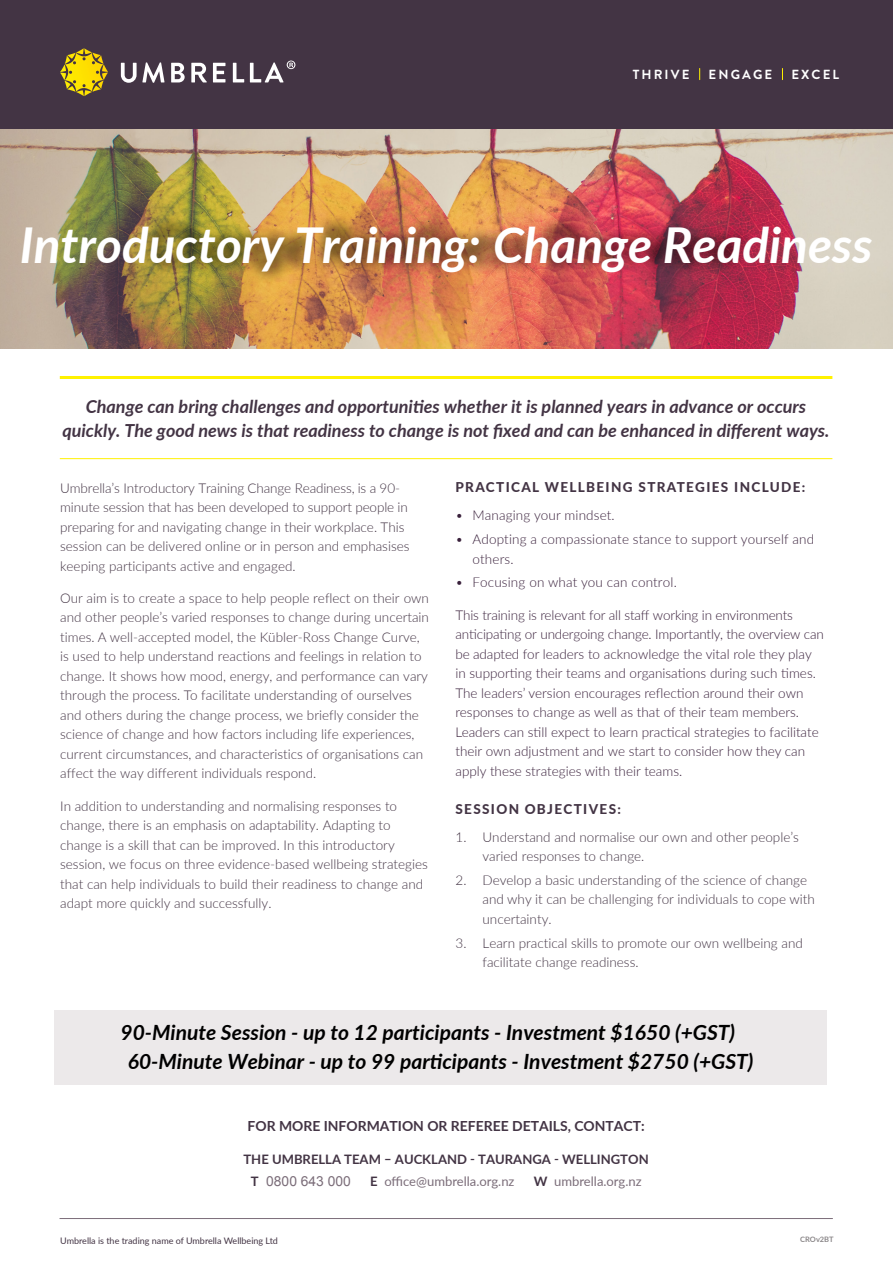
<style>
.page{position:relative;width:893px;height:1263px;background:#fff}
.page>*{position:absolute;margin:0;border:0;box-sizing:border-box;transform-origin:0 0}
.t1{font:italic 700 49.5px "Lato";color:#fff}
.t2{font:italic 700 21px/28.5px "Lato";color:#000}
.t3{font:italic 700 18px/24px "Lato";color:#433444;text-align:center}
.t4{font:700 13.95px "Lato";color:#433444}
.t5{font:13.8px "Arial";color:#7b6d79}
.t6{font:300 13.5px/19.5px "Lato";color:#433444}
.t7{font:300 13.5px/19.5px "Lato";color:#39203b}
.t8{font:800 13.5px "Lato";letter-spacing:.1em;color:#433444}
.t9{font:700 13.2px "Brandon Grotesque";letter-spacing:.16em;color:#fff}
.t10{font:700 13.05px "Lato";color:#433444}
.t11{font:13.05px "Lato";color:#7b6d79}
.t12{font:9px "Lato";color:#433444}
.t13{font:700 7.5px "Lato";color:#8b8789}
.s1{font-style:inherit}
.s2{font-family:"Lato";font-weight:700;font-size:13.05px;color:#433444}
.s3{font-weight:700;color:#433444}
</style>
<div class="page">
<hr style="left:60px;top:1218px;width:773px;height:1px;background:#7b6d79">
<img style="left:0;top:129px;width:893px;height:220px">
<div style="left:141px;top:214px;width:612px;height:70px;background:#000;opacity:.75"></div>
<div style="left:0;top:0;width:893px;height:129px;background:#433444"></div>
<svg style="left:60px;top:48px;width:48px;height:48px"></svg>
<svg style="left:121px;top:62px;width:44px;height:21px"></svg>
<svg style="left:171px;top:63px;width:14px;height:19px"></svg>
<svg style="left:191px;top:63px;width:16px;height:19px"></svg>
<svg style="left:213px;top:63px;width:12px;height:19px"></svg>
<svg style="left:233px;top:63px;width:11px;height:19px"></svg>
<svg style="left:250px;top:61px;width:45px;height:21px"></svg>
<svg style="left:699px;top:68px;width:1px;height:12px"></svg>
<svg style="left:782px;top:68px;width:1px;height:12px"></svg>
<div style="left:54px;top:1010px;width:773px;height:74px;background:#ece9ea"></div>
<hr style="left:60px;top:376px;width:772px;height:3px;background:#fff200">
<hr style="left:60px;top:458px;width:772px;height:1px;background:#fff200">
<p class="t9" style="left:633px;top:65px;width:58px">THRIVE</p>
<p class="t9" style="left:708px;top:65px;width:65px">ENGAGE</p>
<p class="t9" style="left:791px;top:65px;width:49px">EXCEL</p>
<h1 class="t1" style="left:20px;top:209px;width:854px">Introductory Training: <span class="s1">Change Readines</span>s</h1>
<h3 class="t3" style="left:62px;top:394px;width:768px">Change can bring challenges and opportunities whether it is planned years in advance or occurs quickly. The good news is that readiness to change is not fixed and can be enhanced in different ways.</h3>
<p class="t6" style="left:60px;top:477px;width:351px">Umbrella’s Introductory Training Change Readiness, is a 90- minute session that has been developed to support people in preparing for and navigating change in their workplace. This session can be delivered online or in person and emphasises keeping participants active and engaged.</p>
<p class="t6" style="left:60px;top:588px;width:370px">Our aim is to create a space to help people reflect on their own and other people’s varied responses to change during uncertain times. A well-accepted model, the Kübler-Ross Change Curve, is used to help understand reactions and feelings in relation to change. It shows how mood, energy, and performance can vary through the process. To facilitate understanding of ourselves and others during the change process, we briefly consider the science of change and how factors including life experiences, current circumstances, and characteristics of organisations can affect the way different individuals respond.</p>
<p class="t6" style="left:60px;top:795px;width:369px">In addition to understanding and normalising responses to change, there is an emphasis on adaptability. Adapting to change is a skill that can be improved. In this introductory session, we focus on three evidence-based wellbeing strategies that can help individuals to build their readiness to change and adapt more quickly and successfully.</p>
<p class="t8" style="left:455px;top:477px;width:351px">PRACTICAL WELLBEING STRATEGIES INCLUDE:</p>
<p class="t7" style="left:455px;top:505px;width:161px">• Managing your mindset.</p>
<p class="t7" style="left:472px;top:529px;width:343px;text-indent:-17px">• Adopting a compassionate stance to support yourself and others.</p>
<p class="t7" style="left:455px;top:572px;width:223px">• Focusing on what you can control.</p>
<p class="t7" style="left:455px;top:605px;width:370px">This training is relevant for all staff working in environments anticipating or undergoing change. Importantly, the overview can be adapted for leaders to acknowledge the vital role they play in supporting their teams and organisations during such times.<br>The leaders’ version encourages reflection around their own responses to change as well as that of their team members.<br>Leaders can still expect to learn practical strategies to facilitate their own adjustment and we start to consider how they can apply these strategies with their teams.</p>
<p class="t8" style="left:455px;top:799px;width:167px">SESSION OBJECTIVES:</p>
<p class="t6" style="left:482px;top:827px;width:318px;text-indent:-27px">1. Understand and normalise our own and other people’s varied responses to change.</p>
<p class="t6" style="left:482px;top:870px;width:334px;text-indent:-27px">2. Develop a basic understanding of the science of change and why it can be challenging for individuals to cope with uncertainty.</p>
<p class="t6" style="left:482px;top:932px;width:322px;text-indent:-27px">3. Learn practical skills to promote our own wellbeing and facilitate change readiness.</p>
<h2 class="t2" style="left:128px;top:1017px;width:627px;text-indent:-7px">90-Minute <span class="s1">Session</span> - up to 12 participants - Investment $1650 (+GST)<br>60-Minute Webinar - up to 99 participants - Investment $2750 (+GST)</h2>
<p class="t4" style="left:248px;top:1116px;width:399px">FOR MORE INFORMATION OR REFEREE DETAILS, CONTACT:</p>
<p class="t10" style="left:243px;top:1149px;width:407px">THE UMBRELLA TEAM – AUCKLAND - TAURANGA - WELLINGTON</p>
<p class="t5" style="left:251px;top:1172px;width:102px"><span class="s2">T</span> 0800 643 000</p>
<p class="t11" style="left:370px;top:1172px;width:146px"><span class="s3">E</span> office@umbrella.org.nz</p>
<p class="t11" style="left:534px;top:1172px;width:109px"><span class="s3">W</span> umbrella.org.nz</p>
<p class="t12" style="left:60px;top:1234px;width:219px">Umbrella is the trading name of Umbrella Wellbeing Ltd</p>
<p class="t13" style="left:800px;top:1234px;width:35px">CROv2BT</p>
</div>
